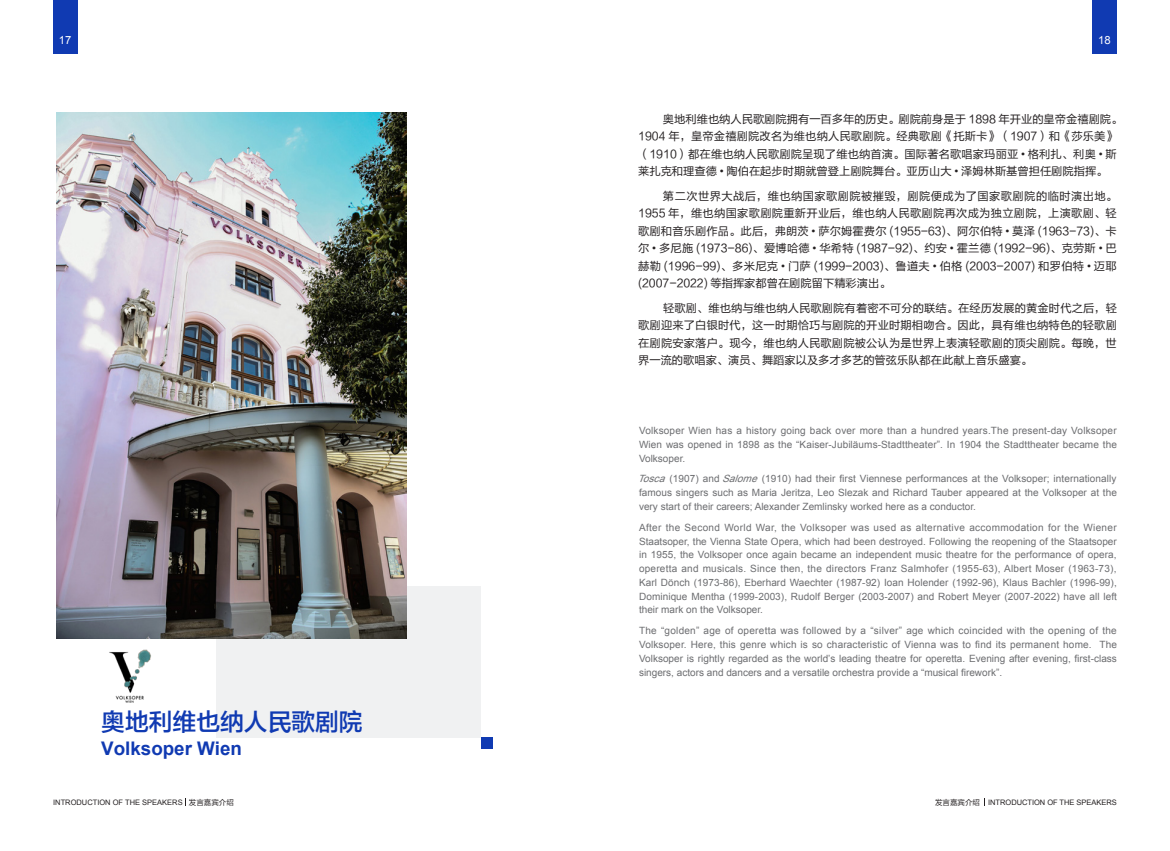
<style>
.page{position:relative;width:1170px;height:851px;background:#fff}
.page>*{position:absolute;margin:0;border:0;box-sizing:border-box;transform-origin:0 0}
.t1{font:23.75px "FZLTZHJW GB1 0";color:#103ab2}
.t2{font:700 18.75px "Arial";color:#103ab2}
.t3{font:11.25px/17.5px "FZLTHJW GB1 0";color:#231f20;text-align:justify}
.t4{font:11.25px "Arial";color:#fff}
.t5{font:10px/13.8px "Arial";color:#6c6d70;text-align:justify}
.t6{font:7.5px "Arial";color:#231f20}
.s1{font-family:"FZLTHJW GB1 0"}
.s2{font-family:"Arial"}
.s3{font-style:italic}
</style>
<div class="page">
<div style="left:217px;top:586px;width:264px;height:151px;background:#f0f1f2"></div>
<div style="left:481px;top:737px;width:12px;height:12px;background:#103ab2"></div>
<img style="left:56px;top:113px;width:350px;height:525px">
<img style="left:109px;top:649px;width:42px;height:54px">
<div style="left:53px;top:0;width:25px;height:53px;background:#103ab2"></div>
<div style="left:1092px;top:0;width:24px;height:53px;background:#103ab2"></div>
<p class="t4" style="left:59px;top:33px;width:14px">17</p>
<h1 class="t1" style="left:101px;top:708px;width:263px">奥地利维也纳人民歌剧院</h1>
<h2 class="t2" style="left:101px;top:736px;width:142px">Volksoper Wien</h2>
<p class="t6" style="left:53px;top:797px;width:182px">INTRODUCTION OF THE SPEAKERS <span class="s1">发言嘉宾介绍</span></p>
<p class="t4" style="left:1097px;top:33px;width:14px">18</p>
<p class="t3" style="left:638px;top:110px;width:485px;text-align:left;text-indent:25px">奥地利维也纳人民歌剧院拥有一百多年的历史。剧院前身是于 1898 年开业的皇帝金禧剧院。1904 年，皇帝金禧剧院改名为维也纳人民歌剧院。经典歌剧《托斯卡》（1907）和《莎乐美》（1910）都在维也纳人民歌剧院呈现了维也纳首演。国际著名歌唱家玛丽亚 <span class="s2">•</span> 格利扎、利奥 <span class="s2">•</span> 斯莱扎克和理查德 <span class="s2">•</span> 陶伯在起步时期就曾登上剧院舞台。亚历山大 <span class="s2">•</span> 泽姆林斯基曾担任剧院指挥。</p>
<p class="t3" style="left:638px;top:187px;width:480px;text-indent:25px">第二次世界大战后，维也纳国家歌剧院被摧毁，剧院便成为了国家歌剧院的临时演出地。1955 年，维也纳国家歌剧院重新开业后，维也纳人民歌剧院再次成为独立剧院，上演歌剧、轻歌剧和音乐剧作品。此后，弗朗茨 <span class="s2">•</span> 萨尔姆霍费尔 (1955-63)、阿尔伯特 <span class="s2">•</span> 莫泽 (1963-73)、卡尔 <span class="s2">•</span> 多尼施 (1973-86)、爱博哈德 <span class="s2">•</span> 华希特 (1987-92)、约安 <span class="s2">•</span> 霍兰德 (1992-96)、克劳斯 <span class="s2">•</span> 巴赫勒 (1996-99)、多米尼克 <span class="s2">•</span> 门萨 (1999-2003)、鲁道夫 <span class="s2">•</span> 伯格 (2003-2007) 和罗伯特 <span class="s2">•</span> 迈耶(2007-2022) 等指挥家都曾在剧院留下精彩演出。</p>
<p class="t3" style="left:638px;top:299px;width:480px;text-indent:25px">轻歌剧、维也纳与维也纳人民歌剧院有着密不可分的联结。在经历发展的黄金时代之后，轻歌剧迎来了白银时代，这一时期恰巧与剧院的开业时期相吻合。因此，具有维也纳特色的轻歌剧在剧院安家落户。现今，维也纳人民歌剧院被公认为是世界上表演轻歌剧的顶尖剧院。每晚，世界一流的歌唱家、演员、舞蹈家以及多才多艺的管弦乐队都在此献上音乐盛宴。</p>
<p class="t5" style="left:639px;top:423px;width:479px">Volksoper Wien has a history going back over more than a hundred years.The present-day Volksoper Wien was opened in 1898 as the “Kaiser-Jubiläums-Stadttheater”. In 1904 the Stadttheater became the Volksoper.</p>
<p class="t5" style="left:637px;top:472px;width:480px"><span class="s3">Tosca</span> (1907) and <span class="s3">Salome</span> (1910) had their first Viennese performances at the Volksoper; internationally famous singers such as Maria Jeritza, Leo Slezak and Richard Tauber appeared at the Volksoper at the very start of their careers; Alexander Zemlinsky worked here as a conductor.</p>
<p class="t5" style="left:639px;top:520px;width:479px">After the Second World War, the Volksoper was used as alternative accommodation for the Wiener Staatsoper, the Vienna State Opera, which had been destroyed. Following the reopening of the Staatsoper in 1955, the Volksoper once again became an independent music theatre for the performance of opera, operetta and musicals. Since then, the directors Franz Salmhofer (1955-63), Albert Moser (1963-73), Karl Dönch (1973-86), Eberhard Waechter (1987-92) Ioan Holender (1992-96), Klaus Bachler (1996-99), Dominique Mentha (1999-2003), Rudolf Berger (2003-2007) and Robert Meyer (2007-2022) have all left their mark on the Volksoper.</p>
<p class="t5" style="left:639px;top:624px;width:479px">The “golden” age of operetta was followed by a “silver” age which coincided with the opening of the Volksoper. Here, this genre which is so characteristic of Vienna was to find its permanent home. The Volksoper is rightly regarded as the world’s leading theatre for operetta. Evening after evening, first-class singers, actors and dancers and a versatile orchestra provide a “musical firework”.</p>
<p class="t6" style="left:935px;top:797px;width:183px"><span class="s1">发言嘉宾介绍</span> INTRODUCTION OF THE SPEAKERS</p>
</div>
